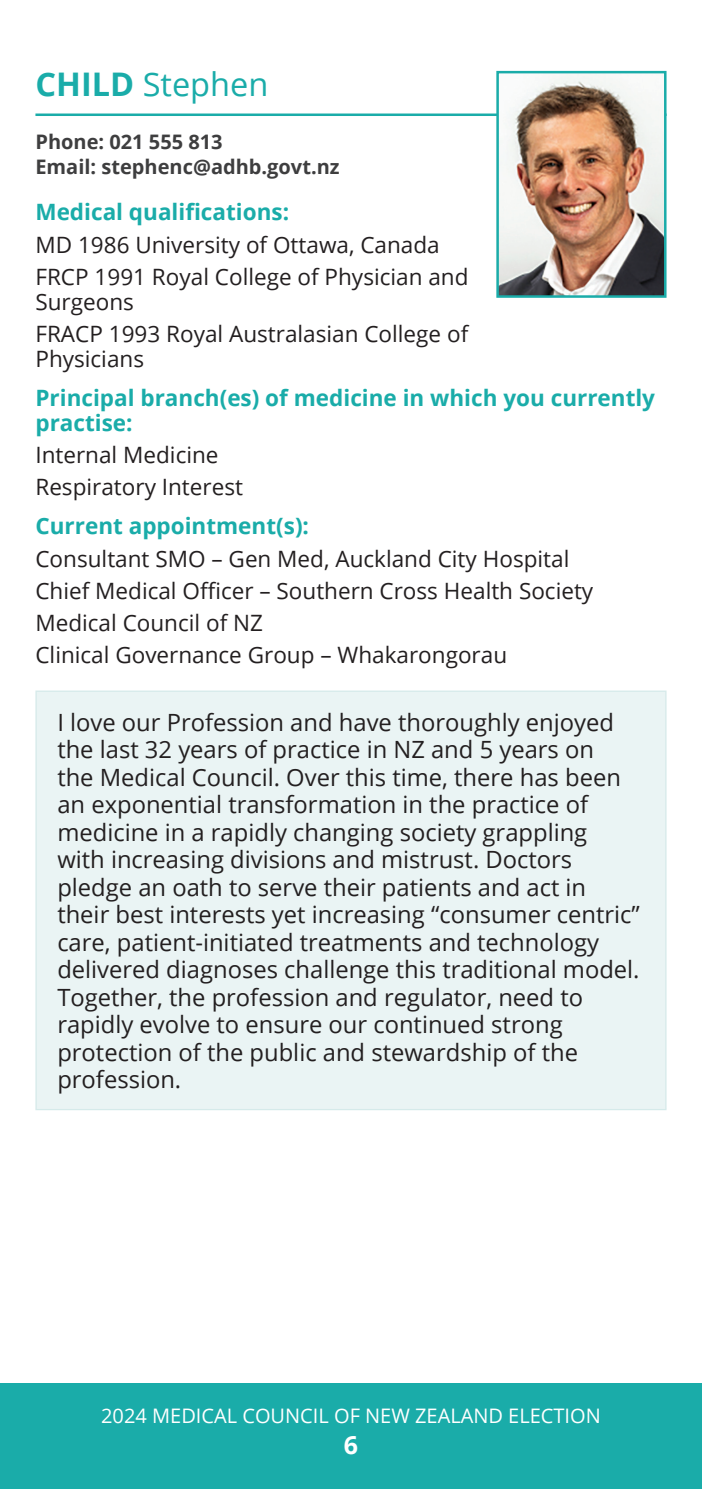
<style>
.page{position:relative;width:702px;height:1489px;background:#fff}
.page>*{position:absolute;margin:0;border:0;box-sizing:border-box;transform-origin:0 0}
.NAME{font:32.5px "Open Sans";color:#1aaca9}
.t1{font:700 25px "Open Sans";color:#fff}
.t2{font:23.75px/27.5px "Open Sans";color:#231f20}
.details{font:22.5px/25px "Open Sans";color:#231f20}
.sub{font:700 22.5px/25px "Open Sans";color:#1aaca9}
.Contact{font:700 20px/25px "Open Sans";color:#3e3e3f}
.t3{font:20px "Open Sans";color:#fff}
.s1{font-weight:700}
</style>
<div class="page">
<div style="left:0;top:1382px;width:702px;height:106px;background:#1aaca9"></div>
<hr style="left:35px;top:113px;width:631px;height:3px;background:#1aaca9">
<div style="left:36px;top:691px;width:630px;height:418px;background:#eaf4f4"></div>
<hr style="left:35px;top:690px;width:631px;height:1px;background:#d5eaea">
<hr style="left:35px;top:691px;width:2px;height:417px;background:#d5eaea">
<hr style="left:665px;top:691px;width:1px;height:417px;background:#d5eaea">
<hr style="left:35px;top:1108px;width:631px;height:2px;background:#d5eaea">
<img style="left:499px;top:74px;width:164px;height:221px">
<div style="left:496px;top:71px;width:170px;height:227px;border:2px solid #1aaca9"></div>
<p class="NAME" style="left:35px;top:62px;width:234px"><span class="s1">CHILD</span> Stephen</p>
<p class="Contact" style="left:35px;top:129px;width:306px">Phone: 021 555 813<br>Email: stephenc@adhb.govt.nz</p>
<p class="sub" style="left:35px;top:199px;width:255px">Medical qualifications:</p>
<p class="details" style="left:35px;top:231px;width:406px">MD 1986 University of Ottawa, Canada</p>
<p class="details" style="left:35px;top:263px;width:434px">FRCP 1991 Royal College of Physician and<br>Surgeons</p>
<p class="details" style="left:35px;top:320px;width:434px">FRACP 1993 Royal Australasian College of<br>Physicians</p>
<p class="sub" style="left:35px;top:385px;width:621px">Principal branch(es) of medicine in which you currently practise:</p>
<p class="details" style="left:35px;top:442px;width:184px">Internal Medicine</p>
<p class="details" style="left:35px;top:474px;width:209px">Respiratory Interest</p>
<p class="sub" style="left:35px;top:513px;width:275px">Current appointment(s):</p>
<p class="details" style="left:35px;top:545px;width:535px">Consultant SMO – Gen Med, Auckland City Hospital</p>
<p class="details" style="left:35px;top:577px;width:559px">Chief Medical Officer – Southern Cross Health Society</p>
<p class="details" style="left:35px;top:609px;width:229px">Medical Council of NZ</p>
<p class="details" style="left:35px;top:641px;width:473px">Clinical Governance Group – Whakarongorau</p>
<p class="t2" style="left:57px;top:707px;width:584px">I love our Profession and have thoroughly enjoyed the last 32 years of practice in NZ and 5 years on<br>the Medical Council. Over this time, there has been an exponential transformation in the practice of medicine in a rapidly changing society grappling with increasing divisions and mistrust. Doctors pledge an oath to serve their patients and act in their best interests yet increasing “consumer centric” care, patient-initiated treatments and technology delivered diagnoses challenge this traditional model.<br>Together, the profession and regulator, need to rapidly evolve to ensure our continued strong protection of the public and stewardship of the profession.</p>
<p class="t3" style="left:101px;top:1401px;width:501px">2024 MEDICAL COUNCIL OF NEW ZEALAND ELECTION</p>
<p class="t1" style="left:344px;top:1426px;width:16px">6</p>
</div>
